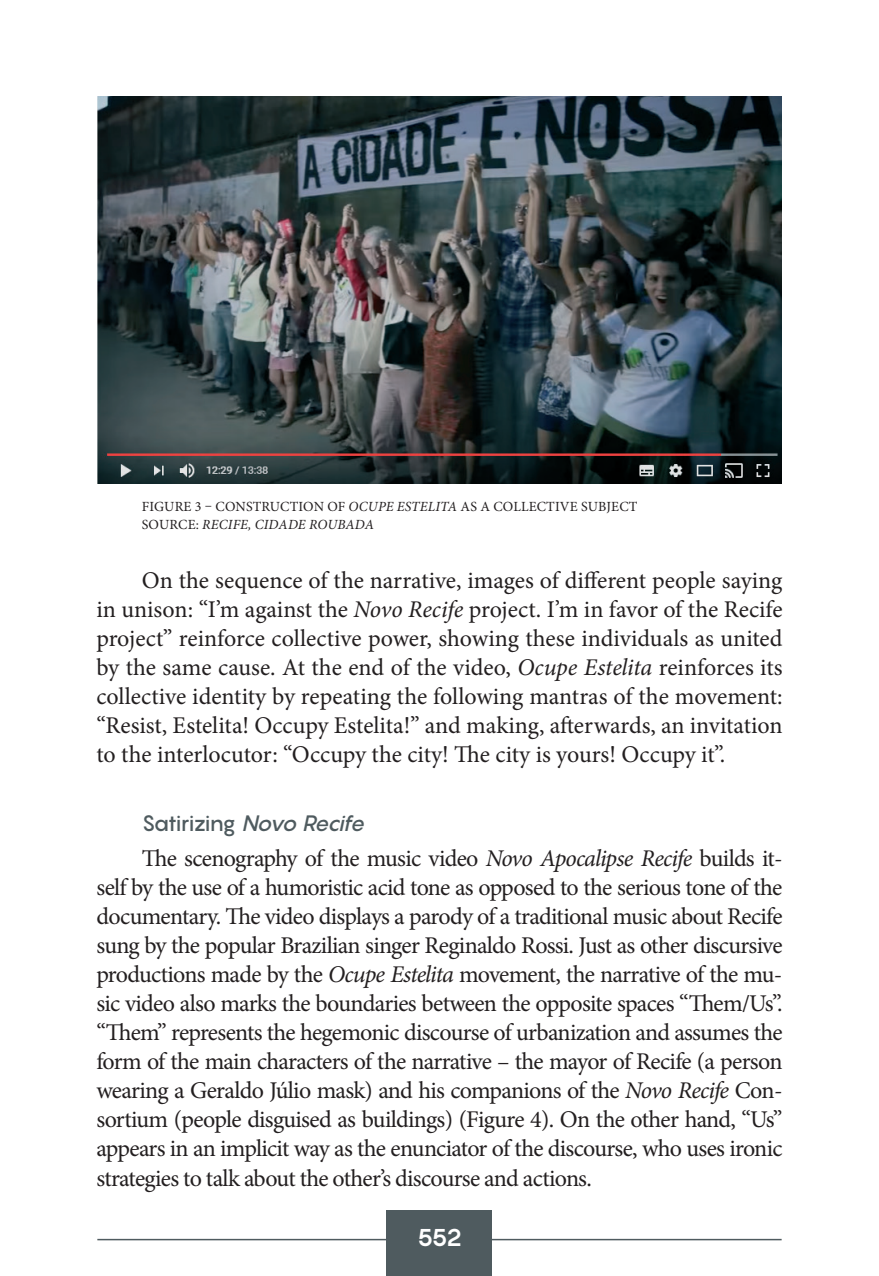
<style>
.page{position:relative;width:879px;height:1276px;background:#fff}
.page>*{position:absolute;margin:0;border:0;box-sizing:border-box;transform-origin:0 0}
.t1{font:24px/29px "Minion Pro";letter-spacing:-.015em;color:#231f20;text-align:justify}
.t2{font:700 24px "Pangram";color:#fff}
.t3{font:500 22px "Pangram";letter-spacing:-.035em;color:#4f5b5f}
.t4{font:14px/18px "Minion Pro";letter-spacing:.01em;color:#231f20}
.s1{font-style:italic}
</style>
<div class="page">
<img style="left:98px;top:96px;width:683px;height:387px">
<hr style="left:97px;top:1238px;width:684px;height:2px;background:#4f5b5f">
<div style="left:386px;top:1210px;width:106px;height:66px;background:#4f5b5f"></div>
<p class="t4" style="left:142px;top:497px;width:497px">FIGURE 3 – CONSTRUCTION OF <span class="s1">OCUPE ESTELITA</span> AS A COLLECTIVE SUBJECT<br>SOURCE: <span class="s1">RECIFE, CIDADE ROUBADA</span></p>
<p class="t1" style="left:96px;top:565px;width:688px;text-indent:45px">On the sequence of the narrative, images of different people saying in unison: “I’m against the <span class="s1">Novo Recife</span> project. I’m in favor of the Recife project” reinforce collective power, showing these individuals as united by the same cause. At the end of the video, <span class="s1">Ocupe Estelita</span> reinforces its collective identity by repeating the following mantras of the movement: “Resist, Estelita! Occupy Estelita!” and making, afterwards, an invitation to the interlocutor: “Occupy the city! The city is yours! Occupy it”.</p>
<p class="t3" style="left:142px;top:809px;width:230px">Satirizing <span class="s1">Novo Recife</span></p>
<p class="t1" style="left:96px;top:843px;width:688px;text-indent:45px">The scenography of the music video <span class="s1">Novo Apocalipse Recife</span> builds it&shy;self by the use of a humoristic acid tone as opposed to the serious tone of the documentary. The video displays a parody of a traditional music about Recife sung by the popular Brazilian singer Reginaldo Rossi. Just as other discursive productions made by the <span class="s1">Ocupe Estelita</span> movement, the narrative of the mu&shy;sic video also marks the boundaries between the opposite spaces “Them/Us”. “Them” represents the hegemonic discourse of urbanization and assumes the form of the main characters of the narrative – the mayor of Recife (a person wearing a Geraldo Júlio mask) and his companions of the <span class="s1">Novo Recife</span> Con&shy;sortium (people disguised as buildings) (Figure 4). On the other hand, “Us” appears in an implicit way as the enunciator of the discourse, who uses ironic strategies to talk about the other’s discourse and actions.</p>
<p class="t2" style="left:417px;top:1221px;width:46px">552</p>
</div>
